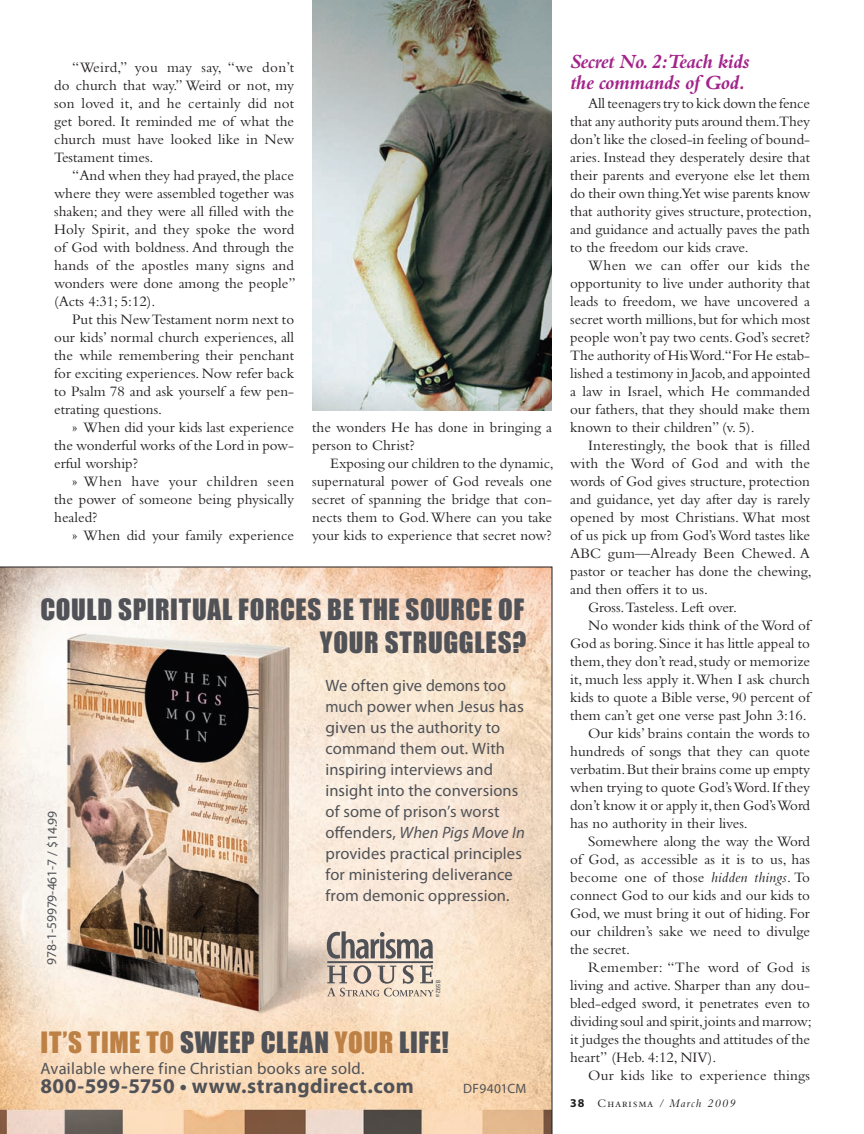
<style>
.page{position:relative;width:864px;height:1134px;background:#fff}
.page>*{position:absolute;margin:0;border:0;box-sizing:border-box;transform-origin:0 0}
.t1{font:27px/33px "Impact";letter-spacing:.02em;color:#505257;text-align:right}
.t2{font:italic 700 21px/21px "Bembo Std";letter-spacing:-.025em;color:#a3238b}
.t3{font:700 21px "Myriad Pro";letter-spacing:.02em;color:#505257}
.t4{font:16.5px/21px "Myriad Pro";letter-spacing:.01em;color:#505257}
.t5{font:15px "Bembo Std";color:#231f20}
.t6{font:15px "Bembo Std";letter-spacing:.03em;color:#231f20}
.t7{font:15px "Bembo Std";letter-spacing:.02em;color:#231f20}
.t8{font:15px "Bembo Std";letter-spacing:.025em;color:#231f20}
.t9{font:13.5px "Myriad Pro";letter-spacing:-.005em;color:#505257}
.t10{font:13.5px "Myriad Pro";letter-spacing:.025em;color:#505257}
.t11{font:12px "Bembo Std";letter-spacing:.08em;color:#231f20}
.t12{font:6px "Zurich BT";color:#505257}
.s1{font-style:italic}
.s2{color:#bd8045}
.s3{font-family:"Myriad Pro";font-weight:700}
</style>
<div class="page">
<img style="left:312px;top:0;width:240px;height:411px">
<svg style="left:0;top:567px;width:552px;height:567px;background:#dcc7b2"></svg>
<p class="t6" style="left:72px;top:62px;width:223px">“Weird,” you may say, “we don’t</p>
<p class="t5" style="left:54px;top:80px;width:241px">do church that way.” Weird or not, my</p>
<p class="t5" style="left:54px;top:98px;width:241px">son loved it, and he certainly did not</p>
<p class="t5" style="left:54px;top:116px;width:241px">get bored. It reminded me of what the</p>
<p class="t5" style="left:54px;top:134px;width:241px">church must have looked like in New</p>
<p class="t5" style="left:54px;top:152px;width:101px">Testament times.</p>
<p class="t5" style="left:72px;top:170px;width:223px">“And when they had prayed, the place</p>
<p class="t5" style="left:54px;top:188px;width:241px">where they were assembled together was</p>
<p class="t5" style="left:54px;top:206px;width:241px">shaken; and they were all filled with the</p>
<p class="t5" style="left:54px;top:224px;width:241px">Holy Spirit, and they spoke the word</p>
<p class="t5" style="left:54px;top:242px;width:241px">of God with boldness. And through the</p>
<p class="t5" style="left:54px;top:260px;width:241px">hands of the apostles many signs and</p>
<p class="t5" style="left:54px;top:278px;width:243px">wonders were done among the people”</p>
<p class="t5" style="left:54px;top:296px;width:103px">(Acts 4:31; 5:12).</p>
<p class="t5" style="left:72px;top:314px;width:223px">Put this New Testament norm next to</p>
<p class="t5" style="left:54px;top:332px;width:241px">our kids’ normal church experiences, all</p>
<p class="t5" style="left:54px;top:350px;width:241px">the while remembering their penchant</p>
<p class="t5" style="left:54px;top:368px;width:241px">for exciting experiences. Now refer back</p>
<p class="t5" style="left:54px;top:386px;width:241px">to Psalm 78 and ask yourself a few pen-</p>
<p class="t5" style="left:54px;top:404px;width:109px">etrating questions.</p>
<p class="t5" style="left:72px;top:422px;width:223px">» When did your kids last experience</p>
<p class="t5" style="left:54px;top:440px;width:241px">the wonderful works of the Lord in pow-</p>
<p class="t5" style="left:54px;top:458px;width:85px">erful worship?</p>
<p class="t6" style="left:72px;top:476px;width:223px">» When have your children seen</p>
<p class="t5" style="left:54px;top:494px;width:241px">the power of someone being physically</p>
<p class="t5" style="left:54px;top:512px;width:45px">healed?</p>
<p class="t5" style="left:72px;top:530px;width:223px">» When did your family experience</p>
<p class="t5" style="left:312px;top:422px;width:241px">the wonders He has done in bringing a</p>
<p class="t5" style="left:312px;top:440px;width:104px">person to Christ?</p>
<p class="t5" style="left:330px;top:458px;width:225px">Exposing our children to the dynamic,</p>
<p class="t5" style="left:312px;top:476px;width:241px">supernatural power of God reveals one</p>
<p class="t5" style="left:312px;top:494px;width:241px">secret of spanning the bridge that con-</p>
<p class="t5" style="left:312px;top:512px;width:241px">nects them to God. Where can you take</p>
<p class="t5" style="left:312px;top:530px;width:241px">your kids to experience that secret now?</p>
<p class="t1" style="left:40px;top:593px;width:487px">COULD SPIRITUAL FORCES BE THE SOURCE OF<br>YOUR STRUGGLES?</p>
<p class="t4" style="left:325px;top:676px;width:201px">We often give demons too much power when Jesus has given us the authority to command them out. With inspiring interviews and insight into the conversions of some of prison’s worst offenders, <span class="s1">When Pigs Move In </span>provides practical principles for ministering deliverance from demonic oppression.</p>
<p class="t9" style="left:47px;top:965px;width:156px;rotate:-90deg">978-1-59979-461-7 / $14.99</p>
<p class="t12" style="left:442px;top:980px;width:18px;rotate:90deg">8592a</p>
<p class="t1" style="left:41px;top:1026px;width:410px"><span class="s2">IT’S TIME TO</span> SWEEP CLEAN <span class="s2">YOUR</span> LIFE!</p>
<p class="t4" style="left:40px;top:1059px;width:326px">Available where fine Christian books are sold.</p>
<p class="t3" style="left:40px;top:1078px;width:375px">800-599-5750 • www.strangdirect.com</p>
<p class="t10" style="left:463px;top:1083px;width:65px">DF9401CM</p>
<p class="t2" style="left:570px;top:53px;width:181px">Secret No. 2:Teach kids the commands of God.</p>
<p class="t5" style="left:588px;top:98px;width:223px">All teenagers try to kick down the fence</p>
<p class="t5" style="left:570px;top:116px;width:241px">that any authority puts around them.They</p>
<p class="t5" style="left:570px;top:134px;width:241px">don’t like the closed-in feeling of bound-</p>
<p class="t5" style="left:570px;top:152px;width:241px">aries. Instead they desperately desire that</p>
<p class="t5" style="left:570px;top:170px;width:240px">their parents and everyone else let them</p>
<p class="t5" style="left:570px;top:188px;width:242px">do their own thing.Yet wise parents know</p>
<p class="t5" style="left:570px;top:206px;width:243px">that authority gives structure, protection,</p>
<p class="t5" style="left:570px;top:224px;width:241px">and guidance and actually paves the path</p>
<p class="t5" style="left:570px;top:242px;width:180px">to the freedom our kids crave.</p>
<p class="t8" style="left:588px;top:260px;width:223px">When we can offer our kids the</p>
<p class="t5" style="left:570px;top:278px;width:241px">opportunity to live under authority that</p>
<p class="t5" style="left:570px;top:296px;width:241px">leads to freedom, we have uncovered a</p>
<p class="t5" style="left:570px;top:314px;width:241px">secret worth millions, but for which most</p>
<p class="t5" style="left:570px;top:332px;width:241px">people won’t pay two cents. God’s secret?</p>
<p class="t5" style="left:570px;top:350px;width:241px">The authority of His Word.“For He estab-</p>
<p class="t5" style="left:570px;top:368px;width:242px">lished a testimony in Jacob, and appointed</p>
<p class="t5" style="left:570px;top:386px;width:241px">a law in Israel, which He commanded</p>
<p class="t5" style="left:570px;top:404px;width:240px">our fathers, that they should make them</p>
<p class="t5" style="left:570px;top:422px;width:186px">known to their children” (v. 5).</p>
<p class="t5" style="left:588px;top:440px;width:223px">Interestingly, the book that is filled</p>
<p class="t7" style="left:570px;top:458px;width:241px">with the Word of God and with the</p>
<p class="t5" style="left:570px;top:476px;width:241px">words of God gives structure, protection</p>
<p class="t5" style="left:570px;top:494px;width:241px">and guidance, yet day after day is rarely</p>
<p class="t5" style="left:570px;top:512px;width:241px">opened by most Christians. What most</p>
<p class="t5" style="left:570px;top:530px;width:241px">of us pick up from God’s Word tastes like</p>
<p class="t5" style="left:570px;top:548px;width:241px">ABC gum—Already Been Chewed. A</p>
<p class="t5" style="left:570px;top:566px;width:243px">pastor or teacher has done the chewing,</p>
<p class="t5" style="left:570px;top:584px;width:139px">and then offers it to us.</p>
<p class="t5" style="left:588px;top:602px;width:151px">Gross.Tasteless. Left over.</p>
<p class="t5" style="left:588px;top:620px;width:223px">No wonder kids think of the Word of</p>
<p class="t5" style="left:570px;top:638px;width:241px">God as boring. Since it has little appeal to</p>
<p class="t5" style="left:570px;top:656px;width:241px">them, they don’t read, study or memorize</p>
<p class="t5" style="left:570px;top:674px;width:241px">it, much less apply it. When I ask church</p>
<p class="t5" style="left:570px;top:692px;width:241px">kids to quote a Bible verse, 90 percent of</p>
<p class="t5" style="left:570px;top:710px;width:238px">them can’t get one verse past John 3:16.</p>
<p class="t5" style="left:588px;top:728px;width:223px">Our kids’ brains contain the words to</p>
<p class="t5" style="left:570px;top:746px;width:241px">hundreds of songs that they can quote</p>
<p class="t5" style="left:570px;top:764px;width:242px">verbatim. But their brains come up empty</p>
<p class="t5" style="left:570px;top:782px;width:241px">when trying to quote God’s Word. If they</p>
<p class="t5" style="left:570px;top:800px;width:241px">don’t know it or apply it, then God’s Word</p>
<p class="t5" style="left:570px;top:818px;width:179px">has no authority in their lives.</p>
<p class="t5" style="left:588px;top:836px;width:223px">Somewhere along the way the Word</p>
<p class="t5" style="left:570px;top:854px;width:241px">of God, as accessible as it is to us, has</p>
<p class="t5" style="left:570px;top:872px;width:241px">become one of those <span class="s1">hidden things</span>. To</p>
<p class="t5" style="left:570px;top:890px;width:241px">connect God to our kids and our kids to</p>
<p class="t5" style="left:570px;top:908px;width:241px">God, we must bring it out of hiding. For</p>
<p class="t5" style="left:570px;top:926px;width:241px">our children’s sake we need to divulge</p>
<p class="t5" style="left:570px;top:944px;width:61px">the secret.</p>
<p class="t7" style="left:588px;top:962px;width:223px">Remember: “The word of God is</p>
<p class="t5" style="left:570px;top:980px;width:241px">living and active. Sharper than any dou-</p>
<p class="t5" style="left:570px;top:998px;width:241px">bled-edged sword, it penetrates even to</p>
<p class="t5" style="left:570px;top:1016px;width:243px">dividing soul and spirit, joints and marrow;</p>
<p class="t5" style="left:570px;top:1034px;width:241px">it judges the thoughts and attitudes of the</p>
<p class="t5" style="left:570px;top:1052px;width:148px">heart” (Heb. 4:12, NIV).</p>
<p class="t5" style="left:588px;top:1070px;width:223px">Our kids like to experience things</p>
<p class="t11" style="left:570px;top:1099px;width:167px"><span class="s3">38</span> Charisma / <span class="s1">March 2009</span></p>
</div>
